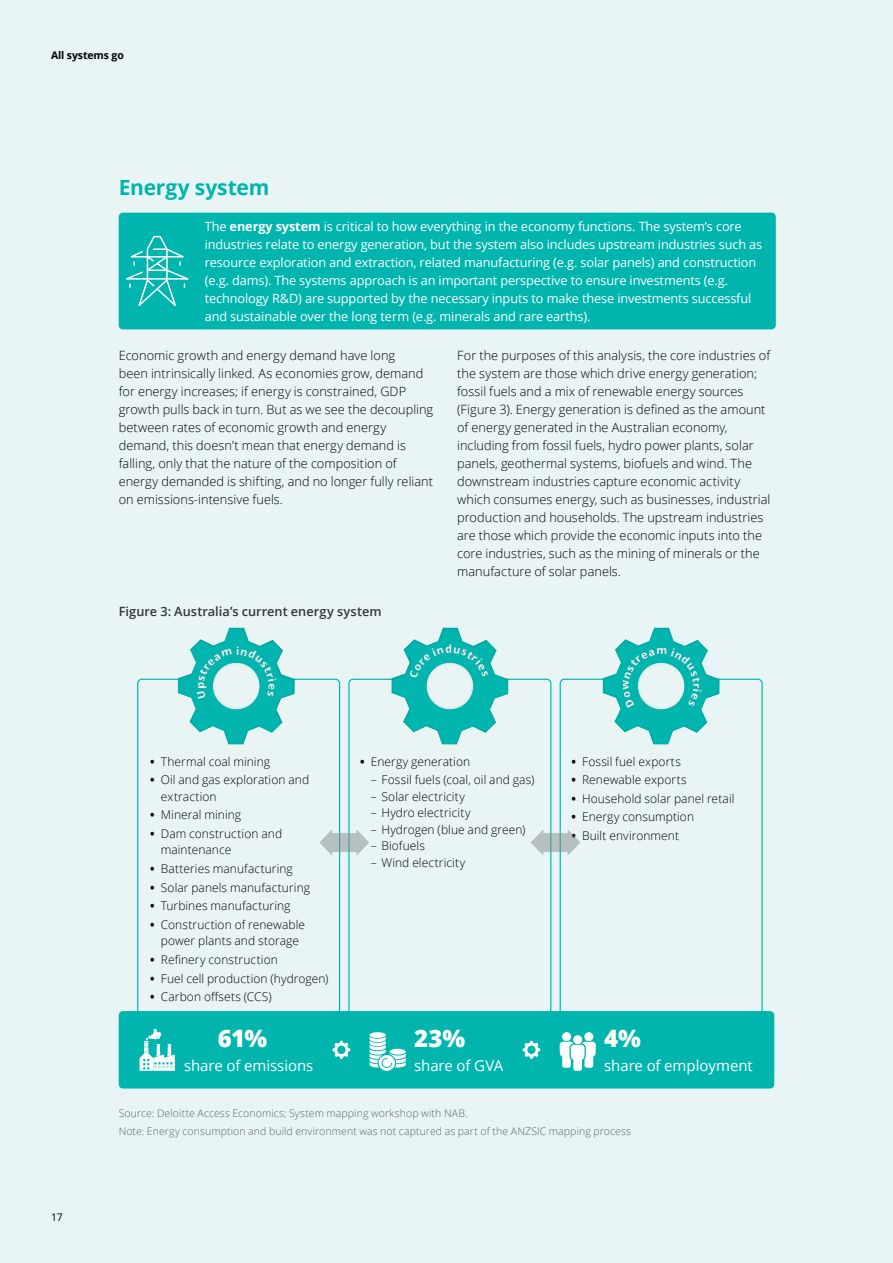
<style>
.page{position:relative;width:893px;height:1263px;background:#e8f5f4}
.page>*{position:absolute;margin:0;border:0;box-sizing:border-box;transform-origin:0 0}
.Body_copy__8_5_12pt{font:800 24px "Open Sans";color:#fff}
.Subhead_B__8_5_12pt{font:700 21px "Open Sans";letter-spacing:-.01em;color:#00b5ae}
.Body_copy__8_5_12pt-2{font:15px "Open Sans";letter-spacing:-.005em;color:#fff}
.Body_copy__8_5_12pt-3{font:300 12.75px/18px "Open Sans";letter-spacing:.005em;color:#010101}
.Body_copy__8_5_12pt-4{font:12.75px/18px "Open Sans";letter-spacing:-.01em;color:#fff}
.Image_Title{font:600 12.75px "Open Sans";letter-spacing:.005em;color:#323640}
.t1{font:300 12px/16.5px "Open Sans";letter-spacing:.005em;color:#010101}
.Footnote__7_9_5pt{font:300 10.5px "Open Sans";letter-spacing:.01em;color:#5f6369}
.Brochure_title___Lef{font:700 10.5px "Open Sans";letter-spacing:-.01em;color:#010101}
.Folio_Left_pg__7_9_5{font:10.5px "Open Sans";color:#010101}
.s1{font-weight:700}
</style>
<div class="page">
<hr style="left:892px;top:0;width:1px;height:1263px;background:#e6eee3">
<div style="left:119px;top:213px;width:657px;height:116px;background:#00b5ae;border-radius:4px"></div>
<svg style="left:126px;top:235px;width:63px;height:71px"></svg>
<div style="left:137px;top:679px;width:203px;height:340px;border:1px solid #00b5ae;border-radius:4px"></div>
<div style="left:119px;top:1011px;width:655px;height:77px;background:#00b5ae;border-radius:4px"></div>
<div style="left:175px;top:627px;width:120px;height:120px;background:#e8f5f4"></div>
<div style="left:348px;top:679px;width:203px;height:340px;border:1px solid #00b5ae;border-radius:4px"></div>
<div style="left:390px;top:626px;width:120px;height:120px;background:#868a8e;opacity:.45"></div>
<div style="left:560px;top:679px;width:203px;height:340px;border:1px solid #00b5ae;border-radius:4px"></div>
<div style="left:600px;top:627px;width:121px;height:120px;background:#e8f5f4"></div>
<svg style="left:332px;top:833px;width:24px;height:18px"></svg>
<svg style="left:356px;top:829px;width:13px;height:27px"></svg>
<svg style="left:319px;top:830px;width:13px;height:25px"></svg>
<svg style="left:543px;top:833px;width:25px;height:18px"></svg>
<svg style="left:568px;top:830px;width:12px;height:25px"></svg>
<svg style="left:531px;top:830px;width:12px;height:25px"></svg>
<svg style="left:140px;top:1028px;width:35px;height:43px"></svg>
<div style="left:370px;top:1032px;width:16px;height:6px;background:#fff;border-radius:50%"></div>
<svg style="left:370px;top:1037px;width:36px;height:34px"></svg>
<div style="left:584px;top:1032px;width:9px;height:9px;background:#fff;border-radius:50%"></div>
<div style="left:562px;top:1032px;width:9px;height:9px;background:#fff;border-radius:50%"></div>
<div style="left:573px;top:1035px;width:9px;height:9px;background:#fff;border-radius:50%"></div>
<svg style="left:560px;top:1042px;width:36px;height:29px"></svg>
<svg style="left:333px;top:1041px;width:17px;height:18px"></svg>
<svg style="left:523px;top:1041px;width:17px;height:18px"></svg>
<svg style="left:178px;top:627px;width:117px;height:118px"></svg>
<svg style="left:391px;top:627px;width:117px;height:118px"></svg>
<svg style="left:603px;top:627px;width:117px;height:118px"></svg>
<p class="Brochure_title___Lef" style="left:51px;top:48px;width:74px">All systems go</p>
<p class="Subhead_B__8_5_12pt" style="left:119px;top:172px;width:152px">Energy system</p>
<p class="Body_copy__8_5_12pt-4" style="left:205px;top:217px;width:559px">The <span class="s1">energy system</span> is critical to how everything in the economy functions. The system’s core industries relate to energy generation, but the system also includes upstream industries such as resource exploration and extraction, related manufacturing (e.g. solar panels) and construction (e.g. dams). The systems approach is an important perspective to ensure investments (e.g. technology R&amp;D) are supported by the necessary inputs to make these investments successful and sustainable over the long term (e.g. minerals and rare earths).</p>
<p class="Body_copy__8_5_12pt-3" style="left:119px;top:346px;width:316px">Economic growth and energy demand have long<br>been intrinsically linked. As economies grow, demand for energy increases; if energy is constrained, GDP growth pulls back in turn. But as we see the decoupling between rates of economic growth and energy demand, this doesn’t mean that energy demand is falling, only that the nature of the composition of energy demanded is shifting, and no longer fully reliant on emissions-intensive fuels.</p>
<p class="Body_copy__8_5_12pt-3" style="left:457px;top:346px;width:315px">For the purposes of this analysis, the core industries of the system are those which drive energy generation; fossil fuels and a mix of renewable energy sources (Figure 3). Energy generation is defined as the amount of energy generated in the Australian economy, including from fossil fuels, hydro power plants, solar panels, geothermal systems, biofuels and wind. The downstream industries capture economic activity which consumes energy, such as businesses, industrial production and households. The upstream industries are those which provide the economic inputs into the core industries, such as the mining of minerals or the manufacture of solar panels.</p>
<p class="Image_Title" style="left:119px;top:602px;width:264px">Figure 3: Australia’s current energy system</p>
<p class="t1" style="left:150px;top:752px;width:121px"><span class="s1">•</span> Thermal coal mining</p>
<p class="t1" style="left:161px;top:771px;width:150px;text-indent:-11px"><span class="s1">•</span> Oil and gas exploration and extraction</p>
<p class="t1" style="left:150px;top:806px;width:92px"><span class="s1">•</span> Mineral mining</p>
<p class="t1" style="left:161px;top:825px;width:123px;text-indent:-11px"><span class="s1">•</span> Dam construction and maintenance</p>
<p class="t1" style="left:150px;top:860px;width:144px"><span class="s1">•</span> Batteries manufacturing</p>
<p class="t1" style="left:150px;top:879px;width:161px"><span class="s1">•</span> Solar panels manufacturing</p>
<p class="t1" style="left:150px;top:897px;width:142px"><span class="s1">•</span> Turbines manufacturing</p>
<p class="t1" style="left:150px;top:916px;width:156px;text-align:center"><span class="s1">•</span> Construction of renewable power plants and storage</p>
<p class="t1" style="left:150px;top:951px;width:129px"><span class="s1">•</span> Refinery construction</p>
<p class="t1" style="left:150px;top:970px;width:180px"><span class="s1">•</span> Fuel cell production (hydrogen)</p>
<p class="t1" style="left:150px;top:988px;width:123px"><span class="s1">•</span> Carbon offsets (CCS)</p>
<p class="t1" style="left:360px;top:752px;width:111px"><span class="s1">•</span> Energy generation</p>
<p class="t1" style="left:371px;top:771px;width:165px">– Fossil fuels (coal, oil and gas)</p>
<p class="t1" style="left:371px;top:788px;width:95px">– Solar electricity</p>
<p class="t1" style="left:371px;top:804px;width:101px">– Hydro electricity</p>
<p class="t1" style="left:371px;top:821px;width:156px">– Hydrogen (blue and green)</p>
<p class="t1" style="left:371px;top:837px;width:56px">– Biofuels</p>
<p class="t1" style="left:371px;top:854px;width:96px">– Wind electricity</p>
<p class="Body_copy__8_5_12pt" style="left:218px;top:1020px;width:51px">61%</p>
<p class="Body_copy__8_5_12pt" style="left:414px;top:1020px;width:52px">23%</p>
<p class="Body_copy__8_5_12pt-2" style="left:414px;top:1055px;width:91px">share of GVA</p>
<p class="Body_copy__8_5_12pt-2" style="left:184px;top:1055px;width:131px">share of emissions</p>
<p class="t1" style="left:571px;top:752px;width:111px"><span class="s1">•</span> Fossil fuel exports</p>
<p class="t1" style="left:571px;top:771px;width:117px"><span class="s1">•</span> Renewable exports</p>
<p class="t1" style="left:571px;top:790px;width:164px"><span class="s1">•</span> Household solar panel retail</p>
<p class="t1" style="left:571px;top:808px;width:124px"><span class="s1">•</span> Energy consumption</p>
<p class="t1" style="left:571px;top:827px;width:109px"><span class="s1">•</span> Built environment</p>
<p class="Body_copy__8_5_12pt" style="left:604px;top:1020px;width:38px">4%</p>
<p class="Body_copy__8_5_12pt-2" style="left:604px;top:1055px;width:150px">share of employment</p>
<p class="Folio_Left_pg__7_9_5" style="left:51px;top:1210px;width:13px">17</p>
<p class="Footnote__7_9_5pt" style="left:119px;top:1106px;width:350px">Source: Deloitte Access Economics; System mapping workshop with NAB.</p>
<p class="Footnote__7_9_5pt" style="left:119px;top:1124px;width:514px">Note: Energy consumption and build environment was not captured as part of the ANZSIC mapping process</p>
</div>
